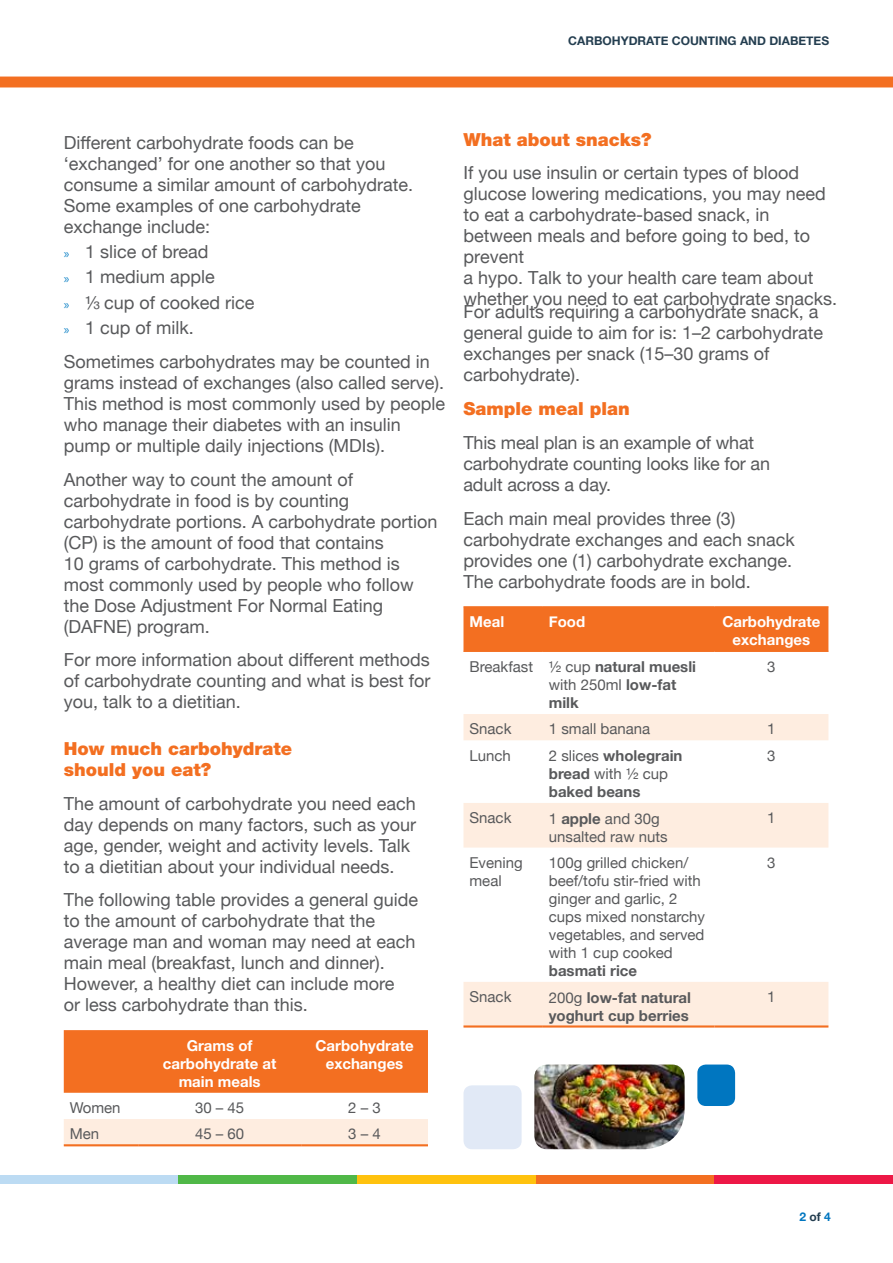
<style>
.page{position:relative;width:893px;height:1263px;background:#fff}
.page>*{position:absolute;margin:0;border:0;box-sizing:border-box;transform-origin:0 0}
.t1{font:18px/21px "Helvetica Neue";color:#58595b}
.t2{font:900 18px/21px "Helvetica Neue";color:#f36f21}
.t3{font:15px/18px "Helvetica Neue";color:#58595b}
.t4{font:700 15px/18px "Helvetica Neue";color:#58595b}
.t5{font:700 15px/18px "Helvetica Neue";color:#fff;text-align:center}
.t6{font:700 12px "Helvetica Neue";color:#243e50}
.t7{font:700 12px "Helvetica Neue";color:#0076c0}
.s1{font-family:"Myriad Pro";font-size:13.5px;color:#1a88c9}
.s2{font-weight:400}
.s3{font-weight:700}
.s4{color:#243e50}
</style>
<div class="page">
<div style="left:0;top:77px;width:893px;height:10px;background:#f36f21"></div>
<div style="left:357px;top:1176px;width:179px;height:8px;background:#ffc20e"></div>
<div style="left:0;top:1176px;width:179px;height:8px;background:#bcdbf3"></div>
<div style="left:179px;top:1176px;width:178px;height:8px;background:#50b848"></div>
<div style="left:536px;top:1176px;width:178px;height:8px;background:#f36f21"></div>
<div style="left:714px;top:1176px;width:179px;height:8px;background:#ed1846"></div>
<div style="left:463px;top:607px;width:365px;height:44px;background:#f36f21"></div>
<svg style="left:463px;top:714px;width:365px;height:311px"></svg>
<hr style="left:463px;top:606px;width:80px;height:1px;background:#f36f21">
<hr style="left:543px;top:606px;width:171px;height:1px;background:#f36f21">
<hr style="left:714px;top:606px;width:114px;height:1px;background:#f36f21">
<hr style="left:463px;top:651px;width:80px;height:1px;background:#f36f21">
<hr style="left:543px;top:651px;width:171px;height:1px;background:#f36f21">
<hr style="left:714px;top:651px;width:114px;height:1px;background:#f36f21">
<hr style="left:463px;top:1025px;width:80px;height:2px;background:#f36f21">
<hr style="left:543px;top:1025px;width:171px;height:2px;background:#f36f21">
<hr style="left:714px;top:1025px;width:114px;height:2px;background:#f36f21">
<div style="left:64px;top:1030px;width:364px;height:63px;background:#f36f21"></div>
<div style="left:64px;top:1119px;width:364px;height:25px;background:#feede0"></div>
<hr style="left:64px;top:1144px;width:74px;height:2px;background:#f36f21">
<hr style="left:138px;top:1144px;width:163px;height:2px;background:#f36f21">
<hr style="left:301px;top:1144px;width:127px;height:2px;background:#f36f21">
<img style="left:534px;top:1064px;width:151px;height:85px">
<div style="left:697px;top:1064px;width:38px;height:42px;background:#0076c0;border-radius:9px"></div>
<div style="left:463px;top:1085px;width:59px;height:64px;background:#e1e9f6;border-radius:9px"></div>
<p class="t6" style="left:568px;top:31px;width:262px">CARBOHYDRATE COUNTING AND DIABETES</p>
<p class="t1" style="left:64px;top:133px;width:351px">Different carbohydrate foods can be ‘exchanged’ for one another so that you consume a similar amount of carbohydrate.<br>Some examples of one carbohydrate exchange include:</p>
<p class="t1" style="left:64px;top:240px;width:192px;line-height:25.2px"><span class="s1">»</span> 1 slice of bread<br><span class="s1">»</span> 1 medium apple<br><span class="s1">»</span> ⅓ cup of cooked rice <span class="s1">»</span> 1 cup of milk.</p>
<p class="t1" style="left:64px;top:352px;width:383px">Sometimes carbohydrates may be counted in grams instead of exchanges (also called serve).<br>This method is most commonly used by people who manage their diabetes with an insulin pump or multiple daily injections (MDIs).</p>
<p class="t1" style="left:64px;top:470px;width:375px">Another way to count the amount of carbohydrate in food is by counting carbohydrate portions. A carbohydrate portion (CP) is the amount of food that contains<br>10 grams of carbohydrate. This method is most commonly used by people who follow the Dose Adjustment For Normal Eating (DAFNE) program.</p>
<p class="t1" style="left:64px;top:650px;width:368px;text-align:justify">For more information about different methods of carbohydrate counting and what is best for you, talk to a dietitian.</p>
<p class="t2" style="left:64px;top:738px;width:230px">How much carbohydrate should you eat?</p>
<p class="t1" style="left:64px;top:794px;width:354px">The amount of carbohydrate you need each day depends on many factors, such as your age, gender, weight and activity levels. Talk to a dietitian about your individual needs.</p>
<p class="t1" style="left:64px;top:890px;width:356px">The following table provides a general guide to the amount of carbohydrate that the average man and woman may need at each main meal (breakfast, lunch and dinner).<br>However, a healthy diet can include more<br>or less carbohydrate than this.</p>
<p class="t5" style="left:163px;top:1037px;width:115px">Grams of carbohydrate at main meals</p>
<p class="t5" style="left:316px;top:1037px;width:100px">Carbohydrate exchanges</p>
<p class="t3" style="left:70px;top:1099px;width:52px">Women</p>
<p class="t3" style="left:195px;top:1099px;width:51px">30 – 45</p>
<p class="t3" style="left:348px;top:1099px;width:34px">2 – 3</p>
<p class="t3" style="left:70px;top:1126px;width:31px">Men</p>
<p class="t3" style="left:195px;top:1126px;width:51px">45 – 60</p>
<p class="t3" style="left:348px;top:1126px;width:34px">3 – 4</p>
<p class="t2" style="left:463px;top:129px;width:189px">What about snacks?</p>
<p class="t1" style="left:463px;top:164px;width:375px">If you use insulin or certain types of blood glucose lowering medications, you may need to eat a carbohydrate-based snack, in between meals and before going to bed, to prevent<br>a hypo. Talk to your health care team about whether you need to eat carbohydrate snacks.</p>
<p class="t1" style="left:463px;top:302px;width:361px">For adults requiring a carbohydrate snack, a general guide to aim for is: 1–2 carbohydrate exchanges per snack (15–30 grams of carbohydrate).</p>
<p class="t2" style="left:463px;top:398px;width:168px">Sample meal plan</p>
<p class="t1" style="left:463px;top:433px;width:308px">This meal plan is an example of what carbohydrate counting looks like for an adult across a day.</p>
<p class="t1" style="left:463px;top:509px;width:333px">Each main meal provides three (3) carbohydrate exchanges and each snack provides one (1) carbohydrate exchange.<br>The carbohydrate foods are in bold.</p>
<p class="t5" style="left:469px;top:613px;width:36px">Meal</p>
<p class="t5" style="left:549px;top:613px;width:38px">Food</p>
<p class="t5" style="left:722px;top:613px;width:100px">Carbohydrate exchanges</p>
<p class="t4" style="left:549px;top:658px;width:149px;text-indent:-79px"><span class="s2">Breakfast ½ cup</span> natural muesli <span class="s2">with 250ml</span> low-fat milk</p>
<p class="t3" style="left:767px;top:658px;width:10px">3</p>
<p class="t3" style="left:469px;top:721px;width:43px">Snack</p>
<p class="t3" style="left:549px;top:721px;width:103px">1 small banana</p>
<p class="t3" style="left:767px;top:721px;width:10px">1</p>
<p class="t3" style="left:469px;top:747px;width:43px">Lunch</p>
<p class="t4" style="left:549px;top:747px;width:135px"><span class="s2">2 slices</span> wholegrain bread <span class="s2">with ½ cup </span>baked beans</p>
<p class="t3" style="left:767px;top:747px;width:10px">3</p>
<p class="t3" style="left:469px;top:810px;width:43px">Snack</p>
<p class="t3" style="left:549px;top:810px;width:120px">1 <span class="s3">apple</span> and 30g unsalted raw nuts</p>
<p class="t3" style="left:767px;top:810px;width:10px">1</p>
<p class="t3" style="left:469px;top:855px;width:55px">Evening meal</p>
<p class="t3" style="left:549px;top:854px;width:158px">100g grilled chicken/ beef/tofu stir-fried with ginger and garlic, 2 cups mixed nonstarchy vegetables, and served with 1 cup cooked</p>
<p class="t4" style="left:549px;top:962px;width:90px">basmati rice</p>
<p class="t3" style="left:767px;top:854px;width:10px">3</p>
<p class="t3" style="left:469px;top:989px;width:43px">Snack</p>
<p class="t4" style="left:549px;top:988px;width:144px"><span class="s2">200g</span> low-fat natural yoghurt cup berries</p>
<p class="t3" style="left:767px;top:989px;width:10px">1</p>
<p class="t7" style="left:799px;top:1207px;width:33px">2 <span class="s4">of</span> 4</p>
</div>
